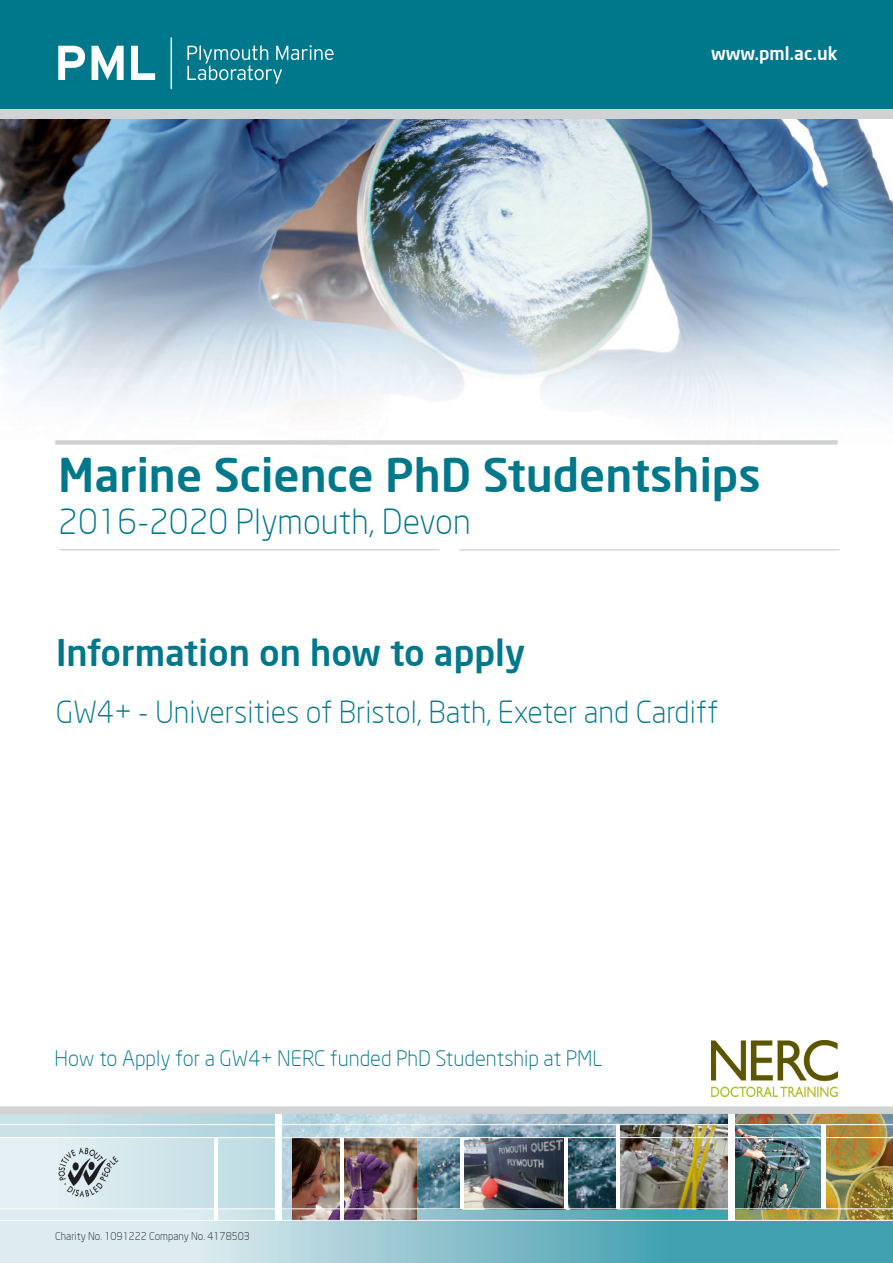
<style>
.page{position:relative;width:893px;height:1263px;background:#fff}
.page>*{position:absolute;margin:0;border:0;box-sizing:border-box;transform-origin:0 0}
.t1{font:500 45.75px "Neo Sans";color:#00788b}
.t2{font:500 36px "Neo Sans";color:#00788b}
.t3{font:300 34.05px "Neo Sans";color:#00788b}
.t4{font:300 30px "Neo Sans";color:#00788b}
.t5{font:300 21px "Neo Sans";color:#00788b}
.t6{font:500 18px "Neo Sans";color:#fff}
.t7{font:300 10.5px "Neo Sans";color:#231f20}
</style>
<div class="page">
<img style="left:0;top:119px;width:893px;height:432px">
<div style="left:55px;top:440px;width:783px;height:5px;background:#d1d2d4"></div>
<div style="left:0;top:0;width:893px;height:110px;background:#00788b"></div>
<div style="left:0;top:110px;width:893px;height:9px;background:#d1d2d4"></div>
<svg style="left:58px;top:45px;width:27px;height:35px"></svg>
<svg style="left:92px;top:45px;width:32px;height:35px"></svg>
<svg style="left:131px;top:45px;width:24px;height:35px"></svg>
<hr style="left:171px;top:37px;width:1px;height:52px;background:#fff">
<svg style="left:187px;top:45px;width:146px;height:39px"></svg>
<hr style="left:60px;top:549px;width:380px;height:1px;background:#d1d2d4">
<hr style="left:459px;top:549px;width:381px;height:1px;background:#d1d2d4">
<svg style="left:0;top:1114px;width:275px;height:23px;background:#bedbe2"></svg>
<svg style="left:0;top:1209px;width:893px;height:54px;background:#90c5cf"></svg>
<svg style="left:0;top:1138px;width:275px;height:70px;background:#d0e5ea"></svg>
<img style="left:735px;top:1114px;width:158px;height:106px">
<img style="left:282px;top:1114px;width:446px;height:94px">
<div style="left:275px;top:1110px;width:6px;height:110px;background:#fff"></div>
<img style="left:56px;top:1139px;width:65px;height:63px">
<img style="left:619px;top:1125px;width:109px;height:83px">
<img style="left:735px;top:1125px;width:86px;height:83px">
<div style="left:728px;top:1109px;width:7px;height:111px;background:#fff"></div>
<div style="left:821px;top:1124px;width:5px;height:85px;background:#fff"></div>
<div style="left:0;top:1106px;width:893px;height:8px;background:#d1d2d4"></div>
<hr style="left:0;top:1124px;width:893px;height:1px;background:#fff">
<img style="left:463px;top:1138px;width:101px;height:70px">
<hr style="left:564px;top:1137px;width:3px;height:72px;background:#fff">
<hr style="left:460px;top:1137px;width:3px;height:72px;background:#fff">
<hr style="left:616px;top:1124px;width:3px;height:85px;background:#fff">
<img style="left:292px;top:1138px;width:124px;height:82px">
<hr style="left:214px;top:1138px;width:4px;height:82px;background:#fff">
<hr style="left:340px;top:1138px;width:4px;height:82px;background:#fff">
<hr style="left:0;top:1137px;width:893px;height:1px;background:#fff">
<hr style="left:0;top:1208px;width:893px;height:1px;background:#fff">
<hr style="left:0;top:1220px;width:893px;height:1px;background:#fff">
<img style="left:711px;top:1041px;width:127px;height:55px">
<p class="t6" style="left:711px;top:33px;width:128px">www.pml.ac.uk</p>
<p class="t6" style="left:711px;top:42px;width:128px">www.pml.ac.uk</p>
<p class="t1" style="left:58px;top:446px;width:704px">Marine Science PhD Studentships</p>
<p class="t3" style="left:58px;top:501px;width:414px">2016-2020 Plymouth, Devon</p>
<p class="t2" style="left:56px;top:629px;width:470px">Information on how to apply</p>
<p class="t4" style="left:56px;top:694px;width:664px">GW4+ - Universities of Bristol, Bath, Exeter and Cardiff</p>
<p class="t5" style="left:55px;top:1046px;width:550px">How to Apply for a GW4+ NERC funded PhD Studentship at PML</p>
<p class="t7" style="left:55px;top:1230px;width:196px">Charity No. 1091222 Company No. 4178503</p>
</div>
